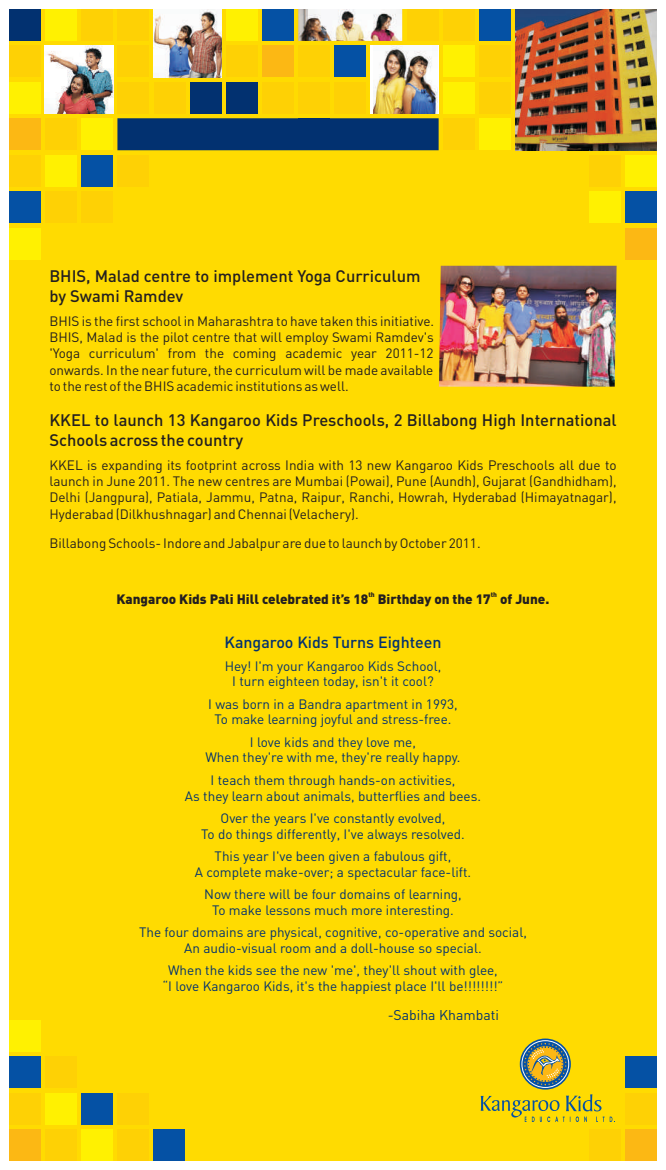
<style>
.page{position:relative;width:666px;height:1170px;background:#fff}
.page>*{position:absolute;margin:0;border:0;box-sizing:border-box;transform-origin:0 0}
.t1{font:500 16.5px/20px "DIN";color:#231f20}
.t2{font:500 16px "DIN";color:#023170}
.t3{font:14px "DIN";color:#023170}
.t4{font:13.5px/15.5px "DIN";color:#023170;text-align:center}
.t5{font:13.5px/16.3px "DIN";color:#231f20;text-align:justify}
.t6{font:700 13.5px "DIN Pro";color:#231f20}
.t7{font:700 6.8px "DIN Pro";color:#231f20}
</style>
<div class="page">
<div style="left:9px;top:9px;width:648px;height:1152px;background:#ffdb01"></div>
<div style="left:479px;top:9px;width:32px;height:32px;background:#0551a4"></div>
<div style="left:443px;top:9px;width:32px;height:32px;background:#fed105"></div>
<div style="left:407px;top:9px;width:32px;height:32px;background:#fed105"></div>
<div style="left:262px;top:9px;width:32px;height:32px;background:#0551a4"></div>
<div style="left:226px;top:9px;width:32px;height:32px;background:#fff101"></div>
<div style="left:117px;top:9px;width:32px;height:32px;background:#fed105"></div>
<div style="left:81px;top:9px;width:32px;height:32px;background:#fed105"></div>
<div style="left:45px;top:9px;width:32px;height:32px;background:#fff101"></div>
<div style="left:9px;top:9px;width:32px;height:32px;background:#023170"></div>
<div style="left:479px;top:45px;width:32px;height:32px;background:#fed105"></div>
<div style="left:443px;top:45px;width:32px;height:32px;background:#fff101"></div>
<div style="left:334px;top:45px;width:32px;height:32px;background:#0551a4"></div>
<div style="left:298px;top:45px;width:32px;height:32px;background:#fed105"></div>
<div style="left:262px;top:45px;width:32px;height:32px;background:#fcb814"></div>
<div style="left:226px;top:45px;width:32px;height:32px;background:#fed105"></div>
<div style="left:117px;top:45px;width:32px;height:32px;background:#fed105"></div>
<div style="left:9px;top:45px;width:32px;height:32px;background:#fed105"></div>
<div style="left:479px;top:82px;width:32px;height:32px;background:#fed105"></div>
<div style="left:443px;top:82px;width:32px;height:32px;background:#fff101"></div>
<div style="left:334px;top:82px;width:32px;height:32px;background:#fed105"></div>
<div style="left:298px;top:82px;width:32px;height:32px;background:#fed105"></div>
<div style="left:262px;top:82px;width:32px;height:32px;background:#fed105"></div>
<div style="left:226px;top:82px;width:32px;height:32px;background:#023170"></div>
<div style="left:190px;top:82px;width:32px;height:32px;background:#023170"></div>
<div style="left:154px;top:82px;width:32px;height:32px;background:#fed105"></div>
<div style="left:117px;top:82px;width:32px;height:32px;background:#fed105"></div>
<div style="left:9px;top:82px;width:32px;height:32px;background:#fff101"></div>
<div style="left:479px;top:118px;width:32px;height:32px;background:#fff101"></div>
<div style="left:443px;top:118px;width:32px;height:32px;background:#fed105"></div>
<div style="left:117px;top:118px;width:322px;height:32px;background:#023170"></div>
<div style="left:298px;top:118px;width:32px;height:32px;background:#023170"></div>
<div style="left:81px;top:118px;width:32px;height:32px;background:#fff101"></div>
<div style="left:45px;top:118px;width:32px;height:32px;background:#fed105"></div>
<div style="left:9px;top:118px;width:32px;height:32px;background:#fcb814"></div>
<div style="left:45px;top:155px;width:32px;height:32px;background:#fff101"></div>
<div style="left:9px;top:155px;width:32px;height:32px;background:#fed105"></div>
<div style="left:45px;top:191px;width:32px;height:32px;background:#fed105"></div>
<div style="left:9px;top:191px;width:32px;height:32px;background:#0551a4"></div>
<div style="left:117px;top:155px;width:32px;height:32px;background:#fed105"></div>
<div style="left:81px;top:155px;width:32px;height:32px;background:#0551a4"></div>
<div style="left:81px;top:191px;width:32px;height:32px;background:#fed105"></div>
<div style="left:589px;top:155px;width:32px;height:32px;background:#fed105"></div>
<div style="left:625px;top:155px;width:32px;height:32px;background:#fff101"></div>
<div style="left:589px;top:191px;width:32px;height:32px;background:#fff101"></div>
<div style="left:625px;top:191px;width:32px;height:32px;background:#0551a4"></div>
<img style="left:45px;top:45px;width:68px;height:69px">
<img style="left:154px;top:9px;width:68px;height:68px">
<div style="left:370px;top:45px;width:69px;height:69px;background:#fff"></div>
<img style="left:374px;top:45px;width:63px;height:69px">
<img style="left:298px;top:9px;width:104px;height:32px">
<div style="left:81px;top:1129px;width:32px;height:32px;background:#fff101"></div>
<div style="left:45px;top:1129px;width:32px;height:32px;background:#fed105"></div>
<div style="left:9px;top:1129px;width:32px;height:32px;background:#fcb814"></div>
<div style="left:45px;top:1093px;width:32px;height:32px;background:#fff101"></div>
<div style="left:9px;top:1093px;width:32px;height:32px;background:#fed105"></div>
<div style="left:45px;top:1056px;width:32px;height:32px;background:#fed105"></div>
<div style="left:9px;top:1056px;width:32px;height:32px;background:#0551a4"></div>
<div style="left:9px;top:1020px;width:32px;height:32px;background:#fff101"></div>
<div style="left:117px;top:1093px;width:32px;height:32px;background:#fed105"></div>
<div style="left:81px;top:1093px;width:32px;height:32px;background:#0551a4"></div>
<div style="left:117px;top:1129px;width:32px;height:32px;background:#fed105"></div>
<div style="left:153px;top:1129px;width:32px;height:32px;background:#0551a4"></div>
<div style="left:589px;top:1129px;width:32px;height:32px;background:#fed105"></div>
<div style="left:625px;top:1129px;width:32px;height:32px;background:#fcb814"></div>
<div style="left:625px;top:1093px;width:32px;height:32px;background:#fed105"></div>
<div style="left:625px;top:1056px;width:32px;height:32px;background:#0551a4"></div>
<svg style="left:481px;top:1094px;width:134px;height:28px"></svg>
<svg style="left:520px;top:1039px;width:51px;height:51px"></svg>
<div style="left:521px;top:1040px;width:48px;height:48px;border:1px solid #fff;border-radius:50%"></div>
<svg style="left:524px;top:1043px;width:42px;height:42px;background:#969461"></svg>
<div style="left:9px;top:228px;width:32px;height:32px;background:#fff101"></div>
<div style="left:625px;top:228px;width:32px;height:32px;background:#fcb814"></div>
<img style="left:516px;top:9px;width:141px;height:141px">
<img style="left:439px;top:266px;width:178px;height:121px">
<p class="t1" style="left:49px;top:268px;width:373px">BHIS, Malad centre to implement Yoga Curriculum by Swami Ramdev</p>
<p class="t5" style="left:49px;top:314px;width:386px">BHIS is the first school in Maharashtra to have taken this initiative.<br>BHIS, Malad is the pilot centre that will employ Swami Ramdev's 'Yoga curriculum' from the coming academic year 2011-12 onwards. In the near future, the curriculum will be made available to the rest of the BHIS academic institutions as well.</p>
<p class="t1" style="left:49px;top:412px;width:569px">KKEL to launch 13 Kangaroo Kids Preschools, 2 Billabong High International<br>Schools across the country</p>
<p class="t5" style="left:49px;top:458px;width:569px">KKEL is expanding its footprint across India with 13 new Kangaroo Kids Preschools all due to launch in June 2011. The new centres are Mumbai (Powai), Pune (Aundh), Gujarat (Gandhidham), Delhi (Jangpura), Patiala, Jammu, Patna, Raipur, Ranchi, Howrah, Hyderabad (Himayatnagar), Hyderabad (Dilkhushnagar) and Chennai (Velachery).</p>
<p class="t5" style="left:49px;top:537px;width:433px">Billabong Schools- Indore and Jabalpur are due to launch by October 2011.</p>
<p class="t7" style="left:368px;top:592px;width:8px">th</p>
<p class="t7" style="left:491px;top:592px;width:8px">th</p>
<p class="t6" style="left:117px;top:593px;width:434px">Kangaroo Kids Pali Hill celebrated it’s 18 Birthday on the 17 of June.</p>
<p class="t2" style="left:224px;top:636px;width:219px">Kangaroo Kids Turns Eighteen</p>
<p class="t4" style="left:225px;top:660px;width:218px">Hey! I'm your Kangaroo Kids School,<br>I turn eighteen today, isn't it cool?</p>
<p class="t4" style="left:208px;top:698px;width:251px">I was born in a Bandra apartment in 1993,<br>To make learning joyful and stress-free.</p>
<p class="t4" style="left:205px;top:736px;width:257px">I love kids and they love me,<br>When they're with me, they're really happy.</p>
<p class="t4" style="left:185px;top:774px;width:298px">I teach them through hands-on activities,<br>As they learn about animals, butterflies and bees.</p>
<p class="t4" style="left:201px;top:812px;width:265px">Over the years I've constantly evolved,<br>To do things differently, I've always resolved.</p>
<p class="t4" style="left:195px;top:850px;width:278px">This year I've been given a fabulous gift,<br>A complete make-over; a spectacular face-lift.</p>
<p class="t4" style="left:204px;top:888px;width:259px">Now there will be four domains of learning,<br>To make lessons much more interesting.</p>
<p class="t4" style="left:139px;top:926px;width:389px">The four domains are physical, cognitive, co-operative and social,<br>An audio-visual room and a doll-house so special.</p>
<p class="t4" style="left:162px;top:964px;width:343px">When the kids see the new 'me', they'll shout with glee, “I love Kangaroo Kids, it's the happiest place I'll be!!!!!!!!”</p>
<p class="t3" style="left:388px;top:1010px;width:113px">-Sabiha Khambati</p>
</div>
